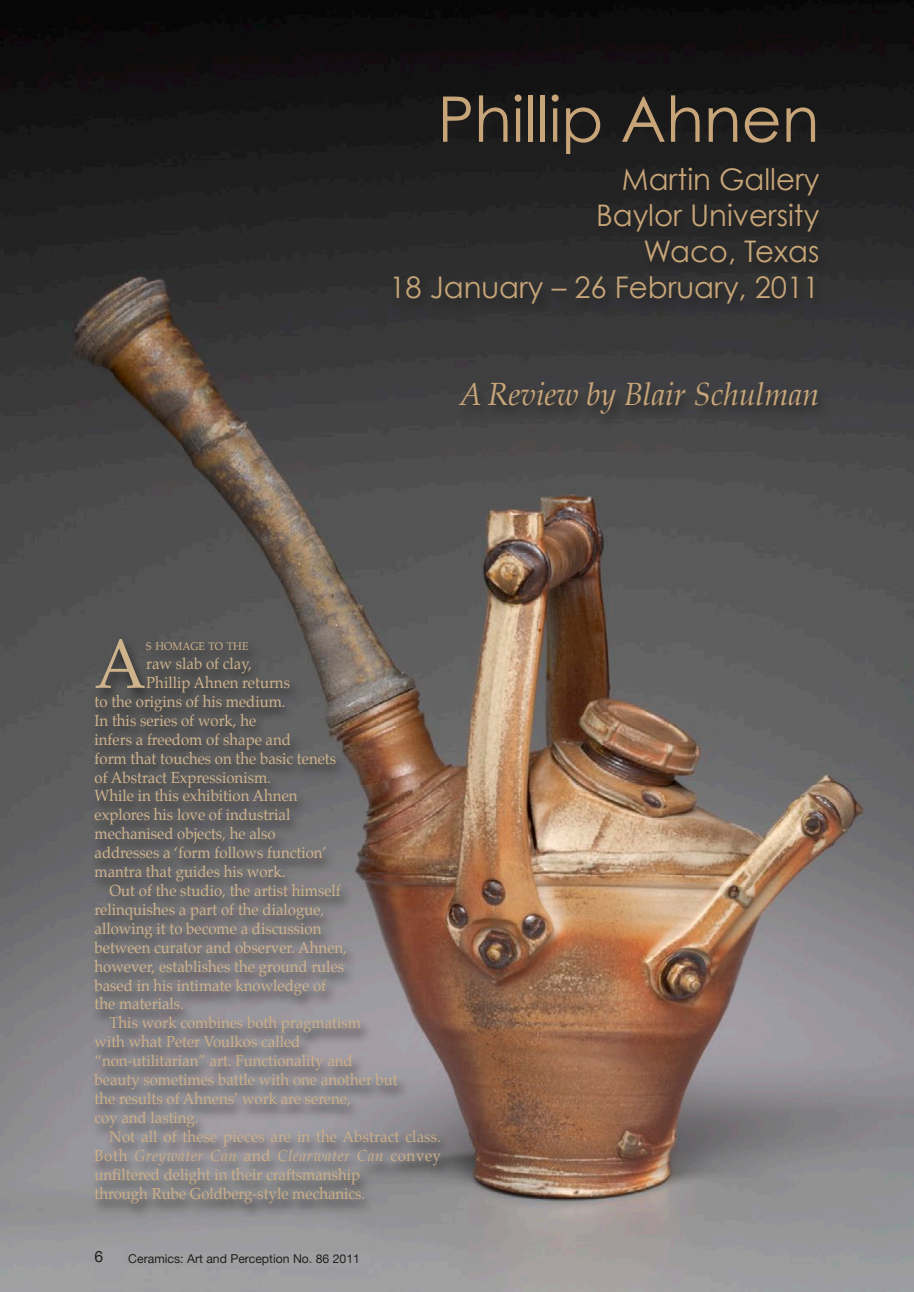
<style>
.page{position:relative;width:914px;height:1292px;background:#fff}
.page>*{position:absolute;margin:0;border:0;box-sizing:border-box;transform-origin:0 0}
.t1{font:70px "Palatino";color:#cfb38c;scale:.95 1}
.t2{font:63px "Century Gothic";color:#c7a578}
.t3{font:italic 31.5px "Palatino";color:#c7a578}
.t4{font:29.75px "Century Gothic";color:#c7a578}
.t5{font:15.75px "Palatino";color:#cfb38c;scale:.95 1}
.t6{font:15.75px/18.9px "Palatino";color:#cdaf87;text-align:justify;scale:.95 1}
.t7{font:15.75px "Helvetica Neue";color:#231f20}
.t8{font:12.25px "Helvetica Neue";color:#231f20}
.t9{font:11.03px "Palatino";color:#cfb38c;scale:.95 1}
.s1{font-style:italic}
</style>
<div class="page">
<img style="left:0;top:0;width:914px;height:1292px">
<div style="left:128px;top:1251px;width:243px;height:14px;background:#9f9fa1"></div>
<div style="left:94px;top:1247px;width:31px;height:34px;background:#9f9fa1"></div>
<div style="left:89px;top:636px;width:363px;height:582px;background:#231f20;opacity:.94"></div>
<div style="left:437px;top:92px;width:391px;height:76px;background:#1b1a1a"></div>
<div style="left:453px;top:379px;width:375px;height:50px;background:#3f3f41"></div>
<div style="left:387px;top:166px;width:443px;height:153px;background:#2a2a2a"></div>
<p class="t2" style="left:437px;top:81px;width:383px">Phillip Ahnen</p>
<p class="t4" style="left:622px;top:161px;width:199px">Martin Gallery</p>
<p class="t4" style="left:596px;top:197px;width:225px">Baylor University</p>
<p class="t4" style="left:643px;top:233px;width:177px">Waco, Texas</p>
<p class="t4" style="left:389px;top:269px;width:431px">18 January – 26 February, 2011</p>
<p class="t3" style="left:459px;top:369px;width:362px">A Review by Blair Schulman</p>
<p class="t1" style="left:94px;top:606px;width:56px">A</p>
<p class="t9" style="left:146px;top:637px;width:109px">S HOMAGE TO THE</p>
<p class="t5" style="left:146px;top:650px;width:113px">raw slab of clay,</p>
<p class="t5" style="left:146px;top:669px;width:153px">Phillip Ahnen returns</p>
<p class="t5" style="left:94px;top:688px;width:203px">to the origins of his medium.</p>
<p class="t5" style="left:94px;top:707px;width:172px">In this series of work, he</p>
<p class="t5" style="left:94px;top:726px;width:208px">infers a freedom of shape and</p>
<p class="t5" style="left:94px;top:745px;width:256px">form that touches on the basic tenets</p>
<p class="t5" style="left:94px;top:764px;width:187px">of Abstract Expressionism.</p>
<p class="t5" style="left:94px;top:783px;width:215px">While in this exhibition Ahnen</p>
<p class="t5" style="left:94px;top:802px;width:208px">explores his love of industrial</p>
<p class="t5" style="left:94px;top:820px;width:192px">mechanised objects, he also</p>
<p class="t5" style="left:94px;top:839px;width:246px">addresses a ‘form follows function’</p>
<p class="t5" style="left:94px;top:858px;width:203px">mantra that guides his work.</p>
<p class="t5" style="left:109px;top:877px;width:245px">Out of the studio, the artist himself</p>
<p class="t5" style="left:94px;top:896px;width:243px">relinquishes a part of the dialogue,</p>
<p class="t5" style="left:94px;top:915px;width:240px">allowing it to become a discussion</p>
<p class="t5" style="left:94px;top:934px;width:267px">between curator and observer. Ahnen,</p>
<p class="t5" style="left:94px;top:953px;width:264px">however, establishes the ground rules</p>
<p class="t5" style="left:94px;top:972px;width:245px">based in his intimate knowledge of</p>
<p class="t5" style="left:94px;top:991px;width:96px">the materials.</p>
<p class="t6" style="left:109px;top:1013px;width:266px">This work combines both pragmatism</p>
<p class="t6" style="left:94px;top:1032px;width:218px">with what Peter Voulkos called</p>
<p class="t6" style="left:94px;top:1051px;width:273px">“non-utilitarian” art. Functionality and</p>
<p class="t6" style="left:94px;top:1070px;width:321px">beauty sometimes battle with one another but</p>
<p class="t6" style="left:94px;top:1089px;width:271px">the results of Ahnens’ work are serene,</p>
<p class="t6" style="left:94px;top:1108px;width:111px">coy and lasting.</p>
<p class="t6" style="left:94px;top:1126px;width:366px;text-indent:15px">Not all of these pieces are in the Abstract class.<br>Both <span class="s1">Greywater Can</span> and <span class="s1">Clearwater Can</span> convey unfiltered delight in their craftsmanship</p>
<p class="t6" style="left:94px;top:1183px;width:286px">through Rube Goldberg-style mechanics.</p>
<p class="t7" style="left:94px;top:1247px;width:10px">6</p>
<p class="t8" style="left:128px;top:1251px;width:233px">Ceramics: Art and Perception No. 86 2011</p>
</div>
